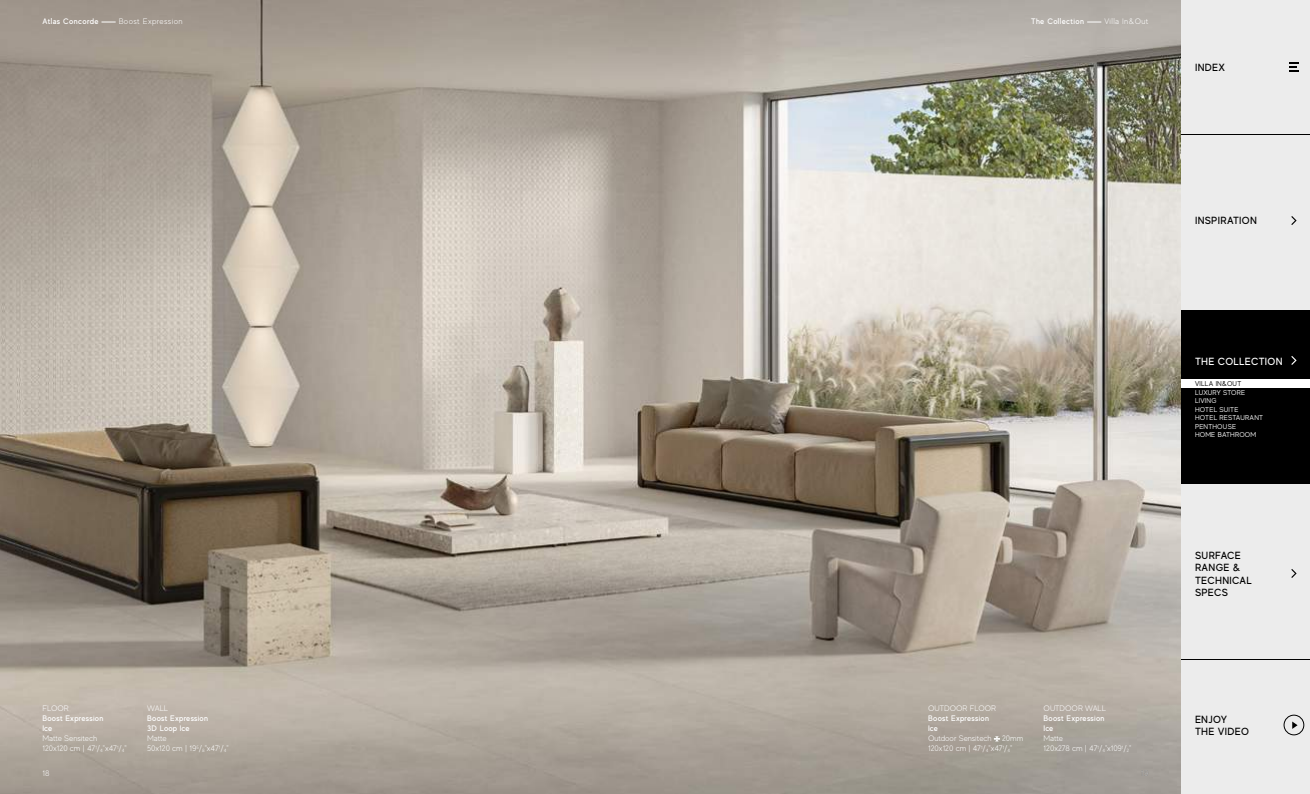
<style>
.page{position:relative;width:1310px;height:794px;background:#fff}
.page>*{position:absolute;margin:0;border:0;box-sizing:border-box;transform-origin:0 0}
.t1{font:500 10.4px/12.4px "MADE Evolve Sans";letter-spacing:.03em;color:#000}
.t2{font:500 10.4px "MADE Evolve Sans";letter-spacing:.03em;color:#fff}
.t3{font:300 8px/10px "MADE Evolve Sans";color:#fff}
.t4{font:500 8px/10px "MADE Evolve Sans";letter-spacing:.03em;color:#fff}
.t5{font:300 8px "MADE Evolve Sans";letter-spacing:.04em;color:#fff}
.t6{font:500 8px "MADE Evolve Sans";letter-spacing:.05em;color:#fff}
.t7{font:7px/8.4px "MADE Evolve Sans";letter-spacing:.03em;color:#fff}
.t8{font:7px "MADE Evolve Sans";letter-spacing:.03em;color:#000}
</style>
<div class="page">
<img style="left:0;top:0;width:1181px;height:794px">
<div style="left:1181px;top:0;width:129px;height:794px;background:#ececec"></div>
<svg style="left:1289px;top:62px;width:9px;height:9px"></svg>
<svg style="left:1291px;top:569px;width:5px;height:9px"></svg>
<div style="left:1283px;top:714px;width:21px;height:21px;border:1px solid #000;border-radius:50%"></div>
<svg style="left:1292px;top:721px;width:5px;height:8px"></svg>
<svg style="left:1291px;top:216px;width:5px;height:9px"></svg>
<hr style="left:1181px;top:134px;width:129px;height:1px;background:#000">
<hr style="left:1181px;top:659px;width:129px;height:1px;background:#000">
<hr style="left:1181px;top:483px;width:129px;height:1px;background:#000">
<div style="left:1181px;top:310px;width:129px;height:173px;background:#000"></div>
<svg style="left:1291px;top:356px;width:5px;height:9px"></svg>
<div style="left:1181px;top:379px;width:129px;height:9px;background:#fff"></div>
<svg style="left:101px;top:22px;width:15px;height:1px"></svg>
<svg style="left:994px;top:736px;width:6px;height:5px"></svg>
<svg style="left:1087px;top:22px;width:14px;height:1px"></svg>
<p class="t4" style="left:43px;top:16px;width:57px">Atlas Concorde</p>
<p class="t5" style="left:119px;top:17px;width:65px">Boost Expression</p>
<p class="t3" style="left:43px;top:703px;width:28px">FLOOR</p>
<p class="t4" style="left:43px;top:713px;width:62px">Boost Expression<br>Ice</p>
<p class="t3" style="left:43px;top:733px;width:86px">Matte Sensitech<br>120x120 cm | 47<sup>1</sup>/<sub>4</sub>"x47<sup>1</sup>/<sub>4</sub>"</p>
<p class="t3" style="left:42px;top:767px;width:9px">18</p>
<p class="t3" style="left:147px;top:703px;width:22px">WALL</p>
<p class="t4" style="left:147px;top:713px;width:62px">Boost Expression<br>3D Loop Ice</p>
<p class="t3" style="left:147px;top:733px;width:83px">Matte<br>50x120 cm | 19<sup>5</sup>/<sub>8</sub>"x47<sup>1</sup>/<sub>4</sub>"</p>
<p class="t6" style="left:1031px;top:16px;width:55px">The Collection</p>
<p class="t5" style="left:1104px;top:17px;width:45px">Villa In&amp;Out</p>
<h1 class="t1" style="left:1195px;top:61px;width:31px">INDEX</h1>
<p class="t3" style="left:928px;top:703px;width:69px">OUTDOOR FLOOR</p>
<p class="t4" style="left:928px;top:713px;width:62px">Boost Expression<br>Ice</p>
<p class="t3" style="left:928px;top:733px;width:65px">Outdoor Sensitech</p>
<p class="t3" style="left:928px;top:733px;width:97px;text-indent:74px">20mm<br>120x120 cm | 47<sup>1</sup>/<sub>4</sub>"x47<sup>1</sup>/<sub>4</sub>"</p>
<p class="t3" style="left:1043px;top:703px;width:64px">OUTDOOR WALL</p>
<p class="t4" style="left:1043px;top:713px;width:62px">Boost Expression<br>Ice</p>
<p class="t3" style="left:1043px;top:733px;width:89px">Matte<br>120x278 cm | 47<sup>1</sup>/<sub>4</sub>"x109<sup>1</sup>/<sub>2</sub>"</p>
<h1 class="t1" style="left:1195px;top:214px;width:63px">INSPIRATION</h1>
<h1 class="t2" style="left:1195px;top:355px;width:89px">THE COLLECTION</h1>
<p class="t8" style="left:1195px;top:380px;width:48px">VILLA IN&amp;OUT</p>
<p class="t7" style="left:1195px;top:388px;width:69px">LUXURY STORE<br>LIVING<br>HOTEL SUITE<br>HOTEL RESTAURANT<br>PENTHOUSE<br>HOME BATHROOM</p>
<h1 class="t1" style="left:1195px;top:548px;width:58px">SURFACE<br>RANGE &amp;<br>TECHNICAL<br>SPECS</h1>
<h1 class="t1" style="left:1195px;top:712px;width:56px">ENJOY<br>THE VIDEO</h1>
</div>
